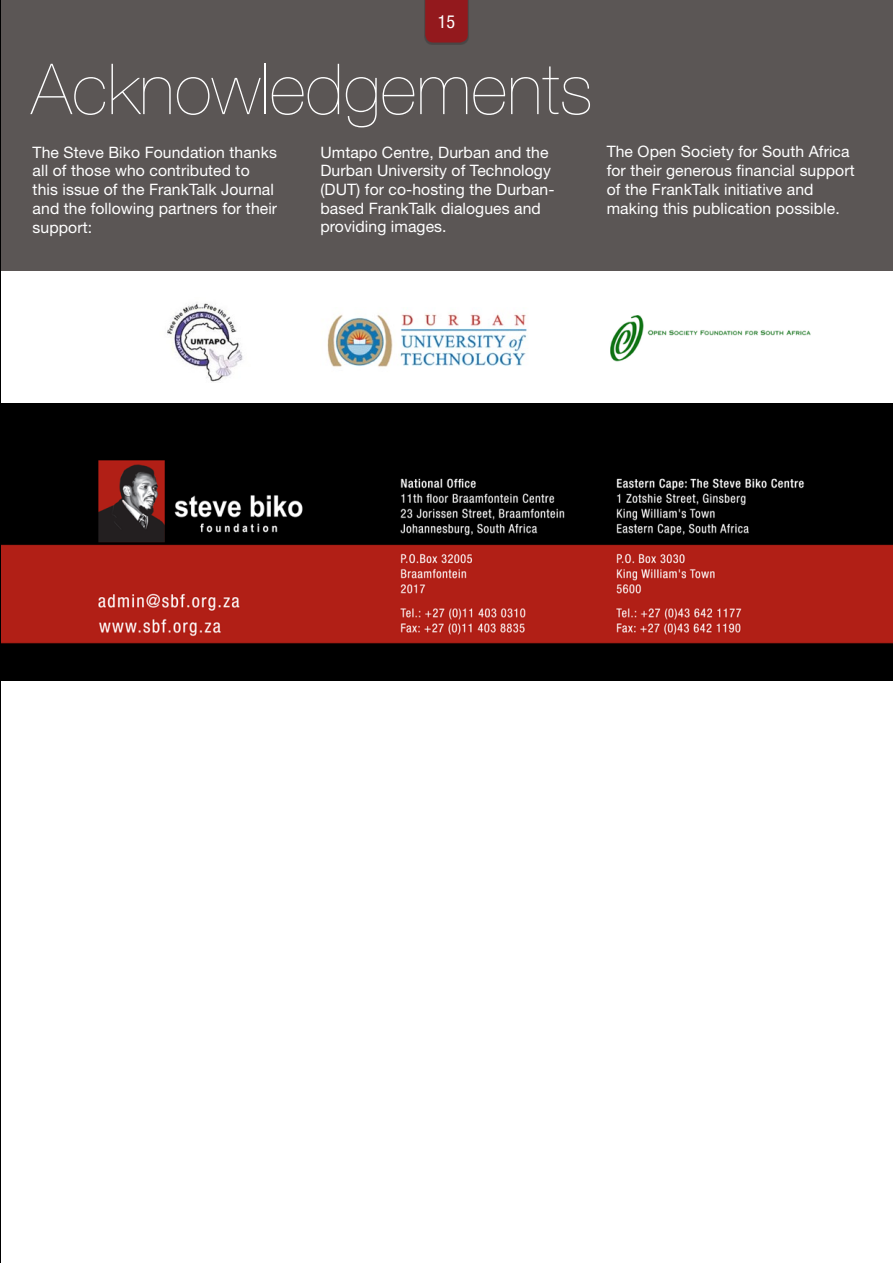
<style>
.page{position:relative;width:893px;height:1263px;background:#fff}
.page>*{position:absolute;margin:0;border:0;box-sizing:border-box;transform-origin:0 0}
.t1{font:200 70.5px "Helvetica Neue LT Std";letter-spacing:.005em;color:#fff}
.t2{font:condensed 18px "Helvetica Neue LT Std";color:#fff}
.t3{font:15.75px/18.8px "Helvetica Neue LT Std";letter-spacing:.005em;color:#fff}
</style>
<div class="page">
<div style="left:0;top:0;width:893px;height:270px;background:#5b5655"></div>
<img style="left:1px;top:404px;width:892px;height:276px">
<hr style="left:0;top:0;width:1px;height:1263px;background:#000">
<img style="left:327px;top:314px;width:200px;height:53px">
<img style="left:167px;top:302px;width:76px;height:80px">
<img style="left:610px;top:316px;width:201px;height:46px">
<div style="left:424px;top:0;width:45px;height:45px;background:#231f20;opacity:.3"></div>
<svg style="left:425px;top:0;width:43px;height:43px;background:#901a1e"></svg>
<p class="t2" style="left:438px;top:11px;width:19px">15</p>
<h1 class="t1" style="left:31px;top:48px;width:563px">Acknowledgements</h1>
<p class="t3" style="left:33px;top:142px;width:246px">The Steve Biko Foundation thanks all of those who contributed to this issue of the FrankTalk Journal and the following partners for their support:</p>
<p class="t3" style="left:320px;top:142px;width:236px">Umtapo Centre, Durban and the<br>Durban University of Technology (DUT) for co-hosting the Durban&shy;based FrankTalk dialogues and providing images.</p>
<p class="t3" style="left:607px;top:142px;width:249px">The Open Society for South Africa for their generous financial support of the FrankTalk initiative and making this publication possible.</p>
</div>
